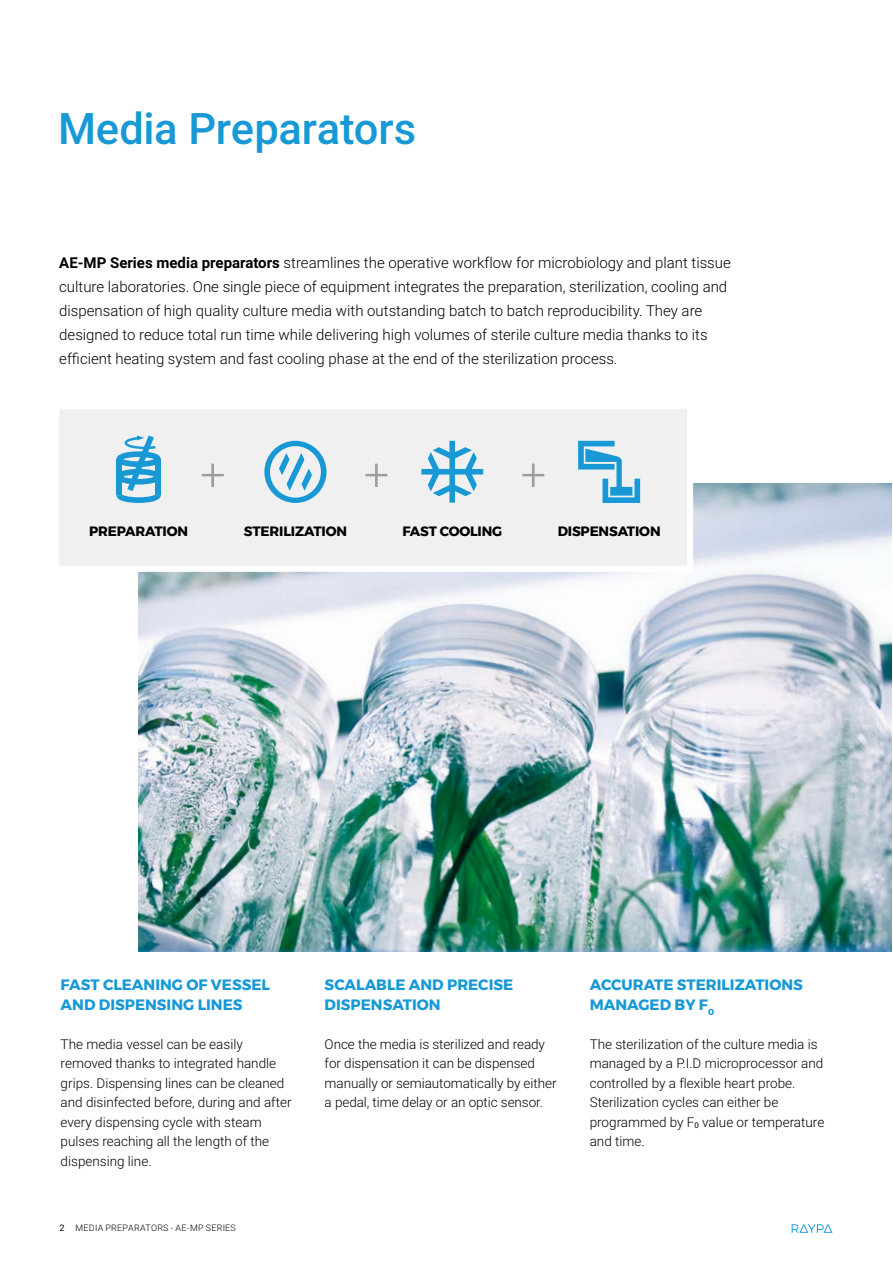
<style>
.page{position:relative;width:893px;height:1263px;background:#fff}
.page>*{position:absolute;margin:0;border:0;box-sizing:border-box;transform-origin:0 0}
.t1{font:500 43.5px "Roboto";letter-spacing:-.005em;color:#1899d6}
.t2{font:300 15px/24px "Roboto";color:#000}
.t3{font:700 15px/19.5px "Montserrat";color:#1899d6}
.t4{font:300 13.5px/19.5px "Roboto";color:#000}
.t5{font:700 13.5px "Montserrat";letter-spacing:-.01em;color:#000}
.t6{font:300 9px "Roboto";letter-spacing:.03em;color:#000}
.s1{font-weight:700}
.s2{font-weight:400}
</style>
<div class="page">
<svg style="left:792px;top:1224px;width:40px;height:9px"></svg>
<img style="left:139px;top:483px;width:753px;height:468px">
<svg style="left:59px;top:409px;width:637px;height:166px"></svg>
<svg style="left:202px;top:464px;width:22px;height:23px"></svg>
<svg style="left:365px;top:464px;width:22px;height:23px"></svg>
<svg style="left:522px;top:464px;width:22px;height:23px"></svg>
<svg style="left:264px;top:441px;width:63px;height:62px"></svg>
<svg style="left:578px;top:441px;width:62px;height:62px"></svg>
<svg style="left:116px;top:435px;width:45px;height:68px"></svg>
<svg style="left:421px;top:441px;width:62px;height:62px"></svg>
<h1 class="t1" style="left:58px;top:98px;width:360px">Media Preparators</h1>
<p class="t2" style="left:59px;top:250px;width:673px"><span class="s1">AE-MP Series media preparators</span> streamlines the operative workflow for microbiology and plant tissue culture laboratories. One single piece of equipment integrates the preparation, sterilization, cooling and dispensation of high quality culture media with outstanding batch to batch reproducibility. They are designed to reduce total run time while delivering high volumes of sterile culture media thanks to its efficient heating system and fast cooling phase at the end of the sterilization process.</p>
<p class="t5" style="left:89px;top:520px;width:100px">PREPARATION</p>
<p class="t5" style="left:244px;top:520px;width:105px">STERILIZATION</p>
<p class="t5" style="left:402px;top:520px;width:101px">FAST COOLING</p>
<p class="t5" style="left:558px;top:520px;width:104px">DISPENSATION</p>
<p class="t3" style="left:61px;top:975px;width:211px">FAST CLEANING OF VESSEL<br>AND DISPENSING LINES</p>
<p class="t4" style="left:61px;top:1033px;width:232px">The media vessel can be easily removed thanks to integrated handle grips. Dispensing lines can be cleaned and disinfected before, during and after every dispensing cycle with steam pulses reaching all the length of the dispensing line.</p>
<p class="t6" style="left:60px;top:1221px;width:178px"><span class="s2">2</span> MEDIA PREPARATORS - AE-MP SERIES</p>
<p class="t3" style="left:325px;top:975px;width:190px">SCALABLE AND PRECISE<br>DISPENSATION</p>
<p class="t4" style="left:325px;top:1033px;width:233px">Once the media is sterilized and ready for dispensation it can be dispensed manually or semiautomatically by either a pedal, time delay or an optic sensor.</p>
<p class="t3" style="left:590px;top:975px;width:215px">ACCURATE STERILIZATIONS<br>MANAGED BY F<sub>0</sub></p>
<p class="t4" style="left:590px;top:1033px;width:236px">The sterilization of the culture media is managed by a P.I.D microprocessor and controlled by a flexible heart probe.<br>Sterilization cycles can either be programmed by F<sub>0</sub> value or temperature and time.</p>
</div>
